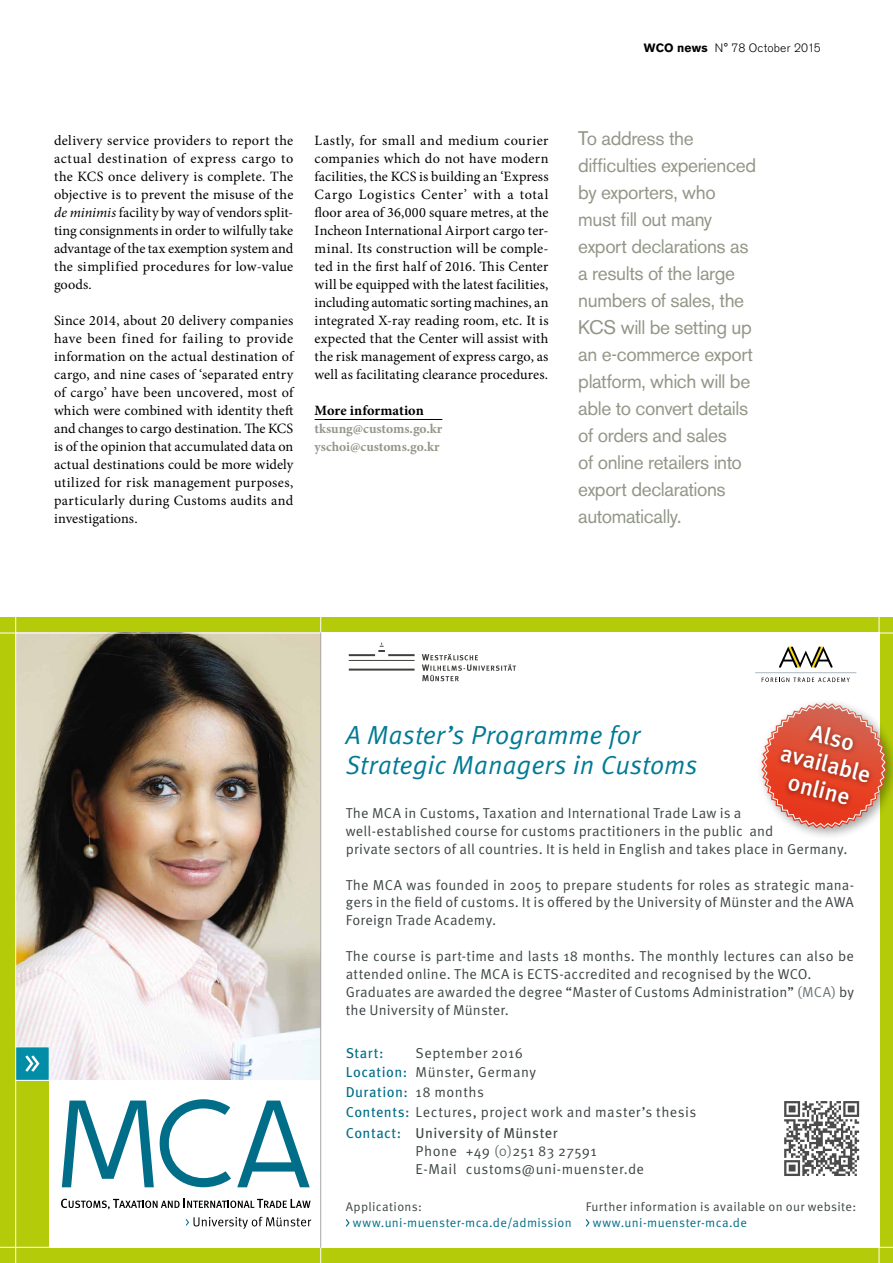
<style>
.page{position:relative;width:893px;height:1263px;background:#fff}
.page>*{position:absolute;margin:0;border:0;box-sizing:border-box;transform-origin:0 0}
.t1{font:26.1px/30.2px "Meta OT Norm Ita";color:#007a94}
.t2{font:500 23.4px/26.7px "Meta OT";color:#fff;text-align:center}
.t3{font:19.5px/27px "Akzidenz Grotesk BE";letter-spacing:-.02em;color:#929788}
.t4{font:14.4px/18px "Meta OT Norm";letter-spacing:.015em;color:#3d4445}
.t5{font:14.4px/19.8px "Meta OT Norm";letter-spacing:.035em;color:#3d4445}
.t6{font:14.4px "Meta OT";letter-spacing:.035em;color:#006e89}
.Body{font:14.25px/18px "Minion Pro";letter-spacing:.015em;color:#000;text-align:justify}
.More_info___Savoir_p{font:700 14.25px "Minion Pro";color:#000}
.Web_ligne{font:700 13.5px "Minion Pro";color:#929788}
.Web{font:700 13.5px "Minion Pro";color:#929788}
.t7{font:12.6px/16.2px "Meta OT Norm";letter-spacing:.025em;color:#3d4445}
.t8{font:12.6px/16.2px "Meta OT Norm";letter-spacing:.025em;color:#006e89}
.t9{font:300 12px "Akzidenz Grotesk BE";letter-spacing:.015em;color:#000}
.s1{font-weight:700}
.s2{font-style:italic}
.s3{color:#6b7275}
.s4{font-family:"Meta OT";color:#006e89}
.s5{font-family:"Meta OT"}
.s6{color:#3d4445}
.s7{color:#006e89}
</style>
<div class="page">
<hr style="left:315px;top:419px;width:127px;height:1px;background:#000">
<div style="left:0;top:617px;width:893px;height:646px;background:#b3cb09"></div>
<hr style="left:320px;top:617px;width:1px;height:646px;background:#fff">
<div style="left:15px;top:632px;width:864px;height:616px;background:#fff"></div>
<img style="left:16px;top:633px;width:304px;height:447px">
<div style="left:15px;top:1081px;width:305px;height:167px;background:#b3cb09"></div>
<hr style="left:15px;top:617px;width:1px;height:646px;background:#fff">
<hr style="left:879px;top:617px;width:1px;height:646px;background:#fff">
<hr style="left:0;top:632px;width:893px;height:1px;background:#fff">
<hr style="left:0;top:1247px;width:893px;height:1px;background:#fff">
<hr style="left:755px;top:672px;width:101px;height:1px;background:#a9b4be">
<svg style="left:779px;top:646px;width:54px;height:22px"></svg>
<svg style="left:762px;top:677px;width:88px;height:5px"></svg>
<svg style="left:349px;top:643px;width:167px;height:38px"></svg>
<svg style="left:15px;top:1046px;width:35px;height:35px"></svg>
<div style="left:49px;top:1080px;width:271px;height:168px;background:#fff"></div>
<svg style="left:237px;top:1100px;width:73px;height:87px"></svg>
<svg style="left:62px;top:1100px;width:92px;height:87px"></svg>
<svg style="left:160px;top:1099px;width:71px;height:88px"></svg>
<svg style="left:61px;top:1199px;width:250px;height:10px"></svg>
<svg style="left:186px;top:1217px;width:125px;height:12px"></svg>
<svg style="left:784px;top:1101px;width:75px;height:75px"></svg>
<svg style="left:346px;top:1219px;width:4px;height:8px"></svg>
<svg style="left:586px;top:1219px;width:4px;height:8px"></svg>
<div style="left:756px;top:697px;width:137px;height:144px;background:#000;opacity:.38"></div>
<svg style="left:761px;top:703px;width:126px;height:126px"></svg>
<div style="left:776px;top:721px;width:99px;height:90px;background:#000;opacity:.42"></div>
<hr style="left:320px;top:632px;width:1px;height:616px;background:#aaa5a6">
<p class="t9" style="left:644px;top:41px;width:179px"><span class="s1">WCO news</span> N° 78 October 2015</p>
<p class="Body" style="left:54px;top:131px;width:241px">delivery service providers to report the actual destination of express cargo to the KCS once delivery is complete. The objective is to prevent the misuse of the <span class="s2">de minimis</span> facility by way of vendors split&shy;ting consignments in order to wilfully take advantage of the tax exemption system and the simplified procedures for low-value goods.</p>
<p class="Body" style="left:54px;top:311px;width:241px">Since 2014, about 20 delivery companies have been fined for failing to provide information on the actual destination of cargo, and nine cases of ‘separated entry of cargo’ have been uncovered, most of which were combined with identity theft and changes to cargo destination. The KCS is of the opinion that accumulated data on actual destinations could be more widely utilized for risk management purposes, particularly during Customs audits and investigations.</p>
<p class="Body" style="left:315px;top:131px;width:235px">Lastly, for small and medium courier companies which do not have modern facilities, the KCS is building an ‘Express Cargo Logistics Center’ with a total floor area of 36,000 square metres, at the Incheon International Airport cargo ter&shy;minal. Its construction will be comple&shy;ted in the first half of 2016. This Center will be equipped with the latest facilities, including automatic sorting machines, an integrated X-ray reading room, etc. It is expected that the Center will assist with the risk management of express cargo, as well as facilitating clearance procedures.</p>
<p class="More_info___Savoir_p" style="left:315px;top:400px;width:111px">More information</p>
<p class="Web_ligne" style="left:315px;top:419px;width:129px">tksung@customs.go.kr</p>
<p class="Web" style="left:315px;top:437px;width:127px">yschoi@customs.go.kr</p>
<p class="t3" style="left:578px;top:125px;width:179px">To address the difficulties experienced by exporters, who must fill out many export declarations as a results of the large numbers of sales, the<br>KCS will be setting up an e-commerce export platform, which will be able to convert details of orders and sales<br>of online retailers into export declarations automatically.</p>
<p class="t2" style="left:791px;top:714px;width:94px;rotate:14deg">Also available online</p>
<p class="t1" style="left:346px;top:720px;width:353px">A Master’s Programme for<br>Strategic Managers in Customs</p>
<p class="t4" style="left:346px;top:804px;width:503px">The MCA in Customs, Taxation and International Trade Law is a well-established course for customs practitioners in the public and<br>private sectors of all countries. It is held in English and takes place in Germany.</p>
<p class="t4" style="left:346px;top:876px;width:510px;text-align:justify">The MCA was founded in 2005 to prepare students for roles as strategic mana&shy;gers in the field of customs. It is offered by the University of Münster and the AWA Foreign Trade Academy.</p>
<p class="t4" style="left:346px;top:947px;width:510px">The course is part-time and lasts 18 months. The monthly lectures can also be attended online. The MCA is ECTS-accredited and recognised by the WCO.<br>Graduates are awarded the degree “Master of Customs Administration” <span class="s3">(MCA)</span> by the University of Münster.</p>
<p class="t6" style="left:346px;top:1044px;width:39px">Start:</p>
<p class="t5" style="left:346px;top:1043px;width:352px;text-indent:70px">September 2016<br><span class="s4">Location:</span> Münster, Germany<br><span class="s4">Duration:</span> 18 months<br><span class="s4">Contents:</span> Lectures, project work and master’s thesis</p>
<p class="t4" style="left:416px;top:1124px;width:230px;text-indent:-70px"><span class="s4">Contact:</span> <span class="s5">University of Münster<br></span>Phone +49 <span class="s3">(0)</span>251 83 27591<br>E-Mail customs@uni-muenster.de</p>
<p class="t8" style="left:353px;top:1198px;width:220px;text-indent:-7px"><span class="s6">Applications: </span>www.uni-muenster-mca.de/admission</p>
<p class="t7" style="left:593px;top:1198px;width:265px;text-indent:-7px">Further information is available on our website: <span class="s7">www.uni-muenster-mca.de</span></p>
</div>
